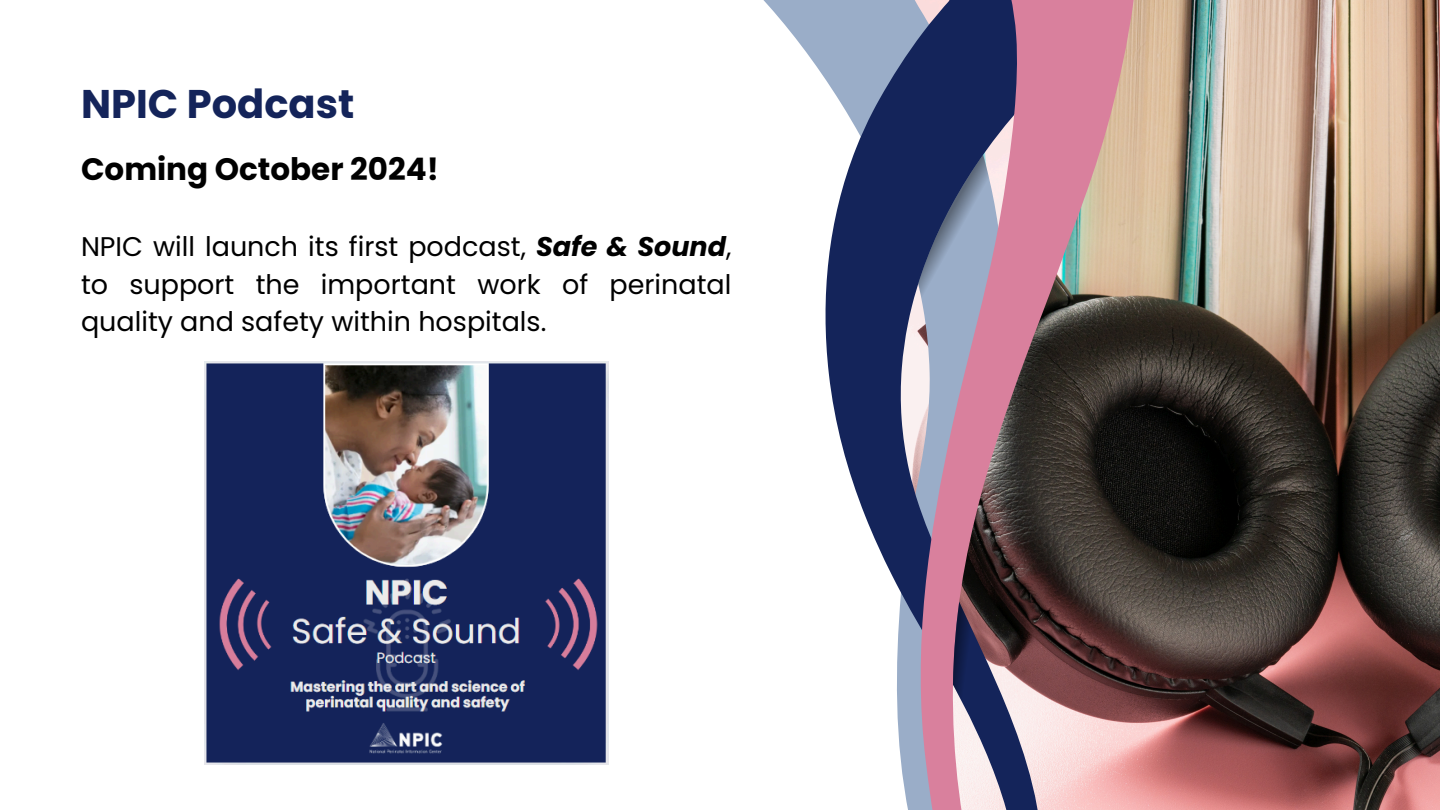
<style>
.page{position:relative;width:1440px;height:810px;background:#fff}
.page>*{position:absolute;margin:0;border:0;box-sizing:border-box;transform-origin:0 0}
.t1{font:700 40px "Poppins";color:#14245a}
.t2{font:700 31px "Poppins";color:#000}
.t3{font:27px/37.5px "Poppins";color:#000;text-align:justify}
.s1{font-weight:700;font-style:italic}
</style>
<div class="page">
<img style="left:1235px;top:0;width:205px;height:810px">
<svg style="left:803px;top:0;width:432px;height:810px"></svg>
<svg style="left:875px;top:0;width:314px;height:810px"></svg>
<svg style="left:911px;top:154px;width:87px;height:177px"></svg>
<svg style="left:948px;top:601px;width:29px;height:114px"></svg>
<img style="left:204px;top:361px;width:404px;height:404px">
<p class="t1" style="left:81px;top:76px;width:275px">NPIC Podcast</p>
<p class="t2" style="left:81px;top:147px;width:360px">Coming October 2024!</p>
<p class="t3" style="left:81px;top:228px;width:652px">NPIC will launch its first podcast, <span class="s1">Safe &amp; Sound</span>, to support the important work of perinatal quality and safety within hospitals.</p>
</div>
